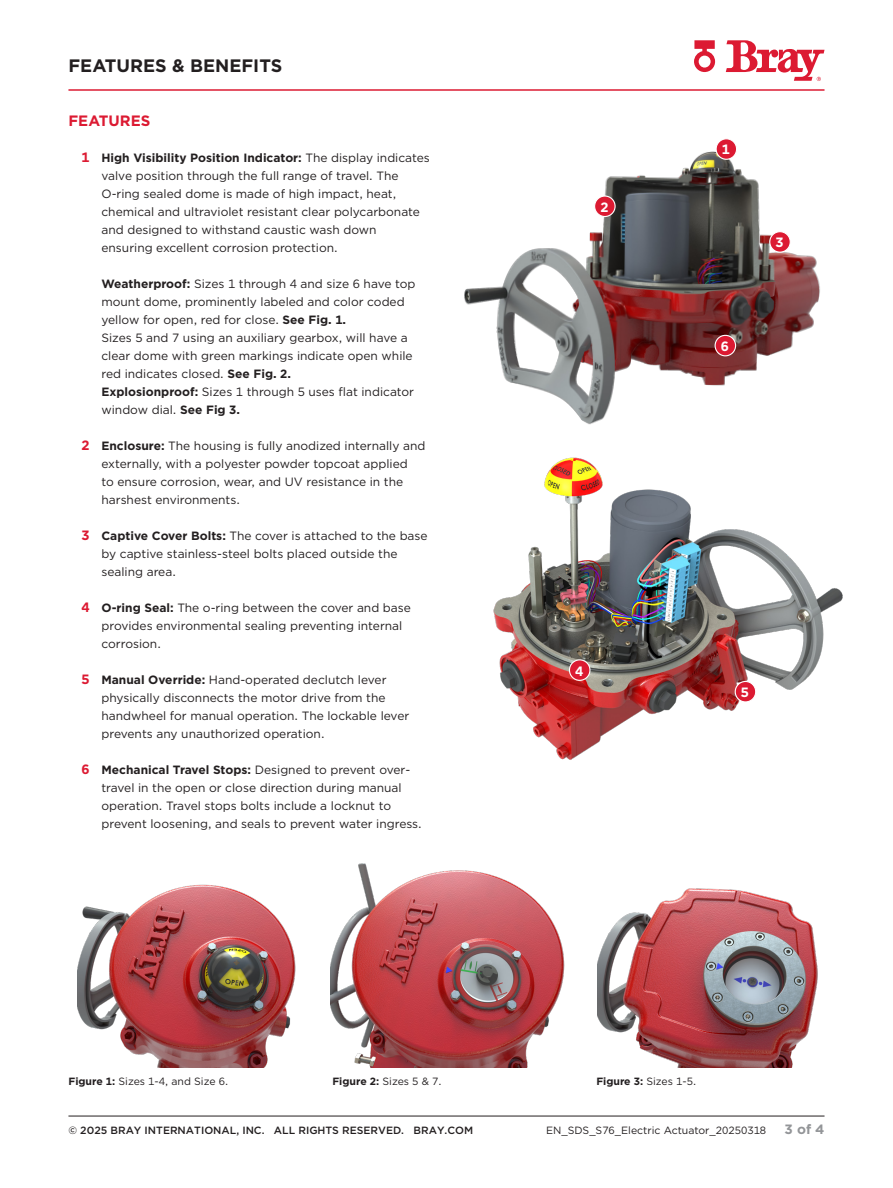
<style>
.page{position:relative;width:893px;height:1188px;background:#fff}
.page>*{position:absolute;margin:0;border:0;box-sizing:border-box;transform-origin:0 0}
.Page_Heading{font:700 18px "Gotham";color:#231f20}
.Subhead_1{font:700 15px "Gotham";color:#dc1a32}
.Feature_Number{font:700 13.5px "Gotham";color:#dc1a32}
.Balloon_Number{font:700 13.5px "Gotham";color:#fff}
.t1{font:700 13.5px "Gotham";color:#939598}
.Feature_Body{font:12px/18px "Gotham";color:#231f20}
.Footnote_Numbered{font:10.5px "Gotham";color:#231f20}
.t2{font:500 10.5px "Gotham";color:#231f20}
.s1{font-weight:700}
</style>
<div class="page">
<hr style="left:68px;top:1116px;width:756px;height:1px;background:#231f20">
<svg style="left:726px;top:40px;width:98px;height:41px"></svg>
<svg style="left:694px;top:40px;width:21px;height:32px"></svg>
<hr style="left:68px;top:89px;width:756px;height:2px;background:#dc1a32">
<img style="left:493px;top:457px;width:350px;height:303px">
<img style="left:464px;top:151px;width:356px;height:274px">
<img style="left:338px;top:863px;width:227px;height:204px">
<img style="left:77px;top:884px;width:261px;height:184px">
<img style="left:598px;top:888px;width:220px;height:180px">
<div style="left:716px;top:139px;width:21px;height:20px;background:#dc1a32;border-radius:50%"></div>
<div style="left:715px;top:138px;width:22px;height:22px;border:1px solid #fff;border-radius:50%"></div>
<div style="left:569px;top:660px;width:21px;height:20px;background:#dc1a32;border-radius:50%"></div>
<div style="left:569px;top:659px;width:21px;height:22px;border:1px solid #fff;border-radius:50%"></div>
<div style="left:735px;top:681px;width:21px;height:21px;background:#dc1a32;border-radius:50%"></div>
<div style="left:735px;top:681px;width:21px;height:22px;border:1px solid #fff;border-radius:50%"></div>
<div style="left:770px;top:232px;width:20px;height:20px;background:#dc1a32;border-radius:50%"></div>
<div style="left:769px;top:231px;width:22px;height:22px;border:1px solid #fff;border-radius:50%"></div>
<div style="left:715px;top:335px;width:21px;height:21px;background:#dc1a32;border-radius:50%"></div>
<div style="left:714px;top:335px;width:22px;height:21px;border:1px solid #fff;border-radius:50%"></div>
<div style="left:595px;top:196px;width:20px;height:21px;background:#dc1a32;border-radius:50%"></div>
<div style="left:594px;top:195px;width:22px;height:22px;border:1px solid #fff;border-radius:50%"></div>
<p class="Page_Heading" style="left:68px;top:54px;width:215px">FEATURES &amp; BENEFITS</p>
<p class="Subhead_1" style="left:68px;top:111px;width:83px">FEATURES</p>
<p class="Feature_Number" style="left:81px;top:148px;width:10px">1</p>
<p class="Feature_Body" style="left:101px;top:149px;width:330px"><span class="s1">High Visibility Position Indicator:</span> The display indicates valve position through the full range of travel. The O-ring sealed dome is made of high impact, heat, chemical and ultraviolet resistant clear polycarbonate and designed to withstand caustic wash down ensuring excellent corrosion protection.</p>
<p class="Feature_Body" style="left:101px;top:274px;width:316px"><span class="s1">Weatherproof:</span> Sizes 1 through 4 and size 6 have top mount dome, prominently labeled and color coded yellow for open, red for close. <span class="s1">See Fig. 1.</span></p>
<p class="Feature_Body" style="left:101px;top:328px;width:313px">Sizes 5 and 7 using an auxiliary gearbox, will have a clear dome with green markings indicate open while red indicates closed. <span class="s1">See Fig. 2.</span></p>
<p class="Feature_Body" style="left:101px;top:382px;width:314px"><span class="s1">Explosionproof:</span> Sizes 1 through 5 uses flat indicator window dial. <span class="s1">See Fig 3.</span></p>
<p class="Feature_Number" style="left:81px;top:436px;width:10px">2</p>
<p class="Feature_Body" style="left:101px;top:436px;width:325px"><span class="s1">Enclosure:</span> The housing is fully anodized internally and externally, with a polyester powder topcoat applied<br>to ensure corrosion, wear, and UV resistance in the harshest environments.</p>
<p class="Feature_Number" style="left:81px;top:526px;width:10px">3</p>
<p class="Feature_Body" style="left:101px;top:526px;width:328px"><span class="s1">Captive Cover Bolts:</span> The cover is attached to the base by captive stainless-steel bolts placed outside the sealing area.</p>
<p class="Feature_Number" style="left:81px;top:598px;width:10px">4</p>
<p class="Feature_Body" style="left:101px;top:598px;width:311px"><span class="s1">O-ring Seal:</span> The o-ring between the cover and base provides environmental sealing preventing internal corrosion.</p>
<p class="Feature_Number" style="left:81px;top:670px;width:10px">5</p>
<p class="Feature_Body" style="left:101px;top:670px;width:309px"><span class="s1">Manual Override:</span> Hand-operated declutch lever physically disconnects the motor drive from the handwheel for manual operation. The lockable lever prevents any unauthorized operation.</p>
<p class="Feature_Number" style="left:81px;top:760px;width:10px">6</p>
<p class="Feature_Body" style="left:101px;top:760px;width:322px"><span class="s1">Mechanical Travel Stops:</span> Designed to prevent over&shy;travel in the open or close direction during manual operation. Travel stops bolts include a locknut to prevent loosening, and seals to prevent water ingress.</p>
<p class="Balloon_Number" style="left:600px;top:198px;width:10px">2</p>
<p class="Balloon_Number" style="left:722px;top:141px;width:10px">1</p>
<p class="Balloon_Number" style="left:721px;top:337px;width:10px">6</p>
<p class="Balloon_Number" style="left:775px;top:234px;width:10px">3</p>
<p class="Balloon_Number" style="left:575px;top:662px;width:10px">4</p>
<p class="Balloon_Number" style="left:741px;top:683px;width:10px">5</p>
<p class="Footnote_Numbered" style="left:68px;top:1075px;width:161px"><span class="s1">Figure 1:</span> Sizes 1-4, and Size 6.</p>
<p class="Footnote_Numbered" style="left:332px;top:1075px;width:111px"><span class="s1">Figure 2:</span> Sizes 5 &amp; 7.</p>
<p class="Footnote_Numbered" style="left:596px;top:1075px;width:101px"><span class="s1">Figure 3:</span> Sizes 1-5.</p>
<p class="t2" style="left:68px;top:1123px;width:406px">© 2025 BRAY INTERNATIONAL, INC. ALL RIGHTS RESERVED. BRAY.COM</p>
<p class="t1" style="left:785px;top:1120px;width:41px">3 of 4</p>
<p class="Footnote_Numbered" style="left:546px;top:1124px;width:222px">EN_SDS_S76_Electric Actuator_20250318</p>
</div>
